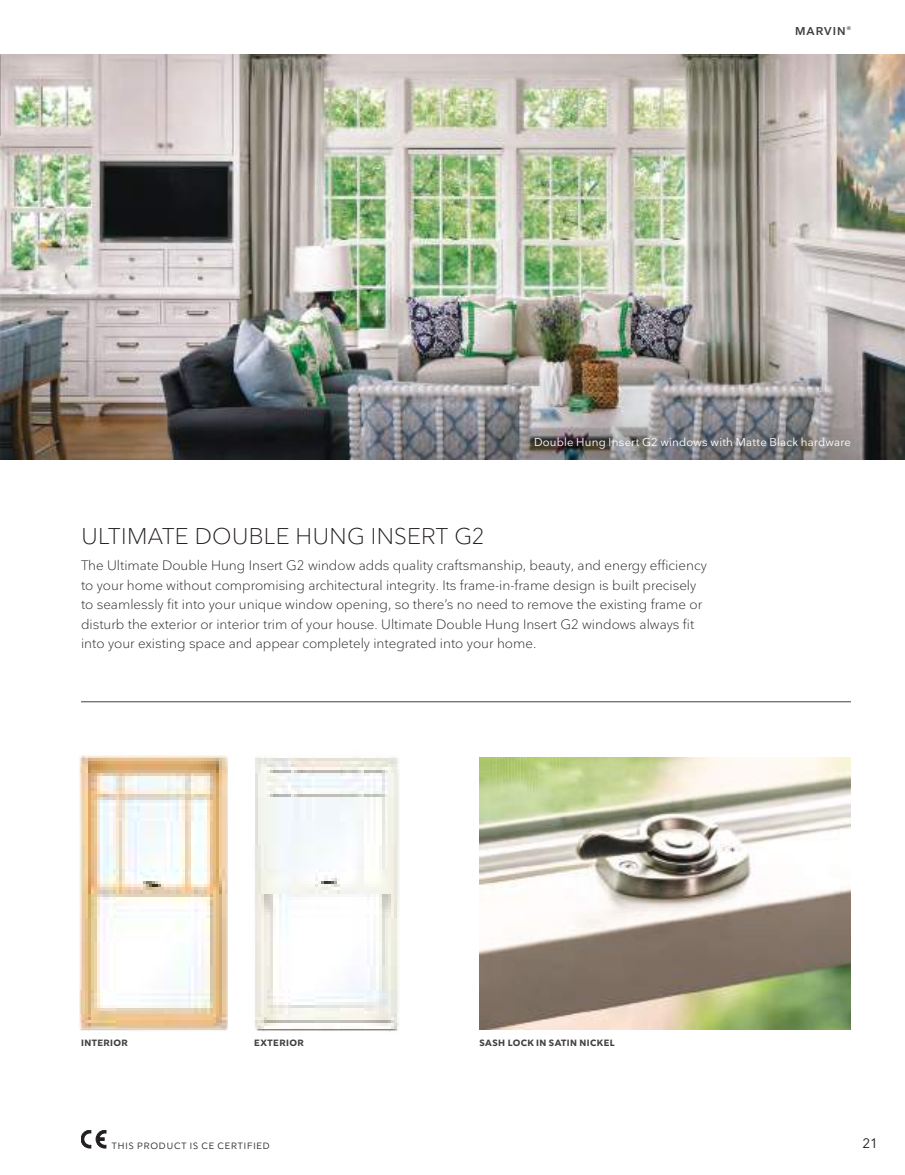
<style>
.page{position:relative;width:905px;height:1175px;background:#fff}
.page>*{position:absolute;margin:0;border:0;box-sizing:border-box;transform-origin:0 0}
.t1{font:300 22.5px "Nationale";letter-spacing:.015em;color:#241f1f}
.t2{font:300 13.5px/19.5px "Nationale";color:#241f1f}
.t3{font:13.5px "Nationale";color:#241f1f}
.t4{font:11.25px "Nationale";letter-spacing:.02em;color:#fff}
.t5{font:600 11.25px "Nationale";letter-spacing:.09em;color:#444041}
.t6{font:700 9px "Nationale";letter-spacing:.045em;color:#444041}
.t7{font:9px "Nationale";letter-spacing:.095em;color:#241f1f}
</style>
<div class="page">
<img style="left:0;top:54px;width:904px;height:405px">
<hr style="left:81px;top:701px;width:769px;height:1px;background:#444041">
<img style="left:479px;top:757px;width:371px;height:272px">
<svg style="left:81px;top:1130px;width:25px;height:18px"></svg>
<img style="left:254px;top:756px;width:145px;height:276px">
<img style="left:79px;top:755px;width:149px;height:276px">
<p class="t5" style="left:795px;top:24px;width:57px">MARVIN <sup>®</sup></p>
<p class="t4" style="left:534px;top:434px;width:318px">Double Hung Insert G2 windows with Matte Black hardware</p>
<h1 class="t1" style="left:81px;top:521px;width:405px">ULTIMATE DOUBLE HUNG INSERT G2</h1>
<p class="t2" style="left:81px;top:555px;width:627px">The Ultimate Double Hung Insert G2 window adds quality craftsmanship, beauty, and energy efficiency to your home without compromising architectural integrity. Its frame-in-frame design is built precisely to seamlessly fit into your unique window opening, so there’s no need to remove the existing frame or disturb the exterior or interior trim of your house. Ultimate Double Hung Insert G2 windows always fit into your existing space and appear completely integrated into your home.</p>
<p class="t6" style="left:81px;top:1036px;width:48px">INTERIOR</p>
<p class="t6" style="left:254px;top:1036px;width:51px">EXTERIOR</p>
<p class="t6" style="left:479px;top:1036px;width:137px">SASH LOCK IN SATIN NICKEL</p>
<p class="t7" style="left:112px;top:1139px;width:159px">THIS PRODUCT IS CE CERTIFIED</p>
<p class="t3" style="left:862px;top:1134px;width:17px">21</p>
</div>
